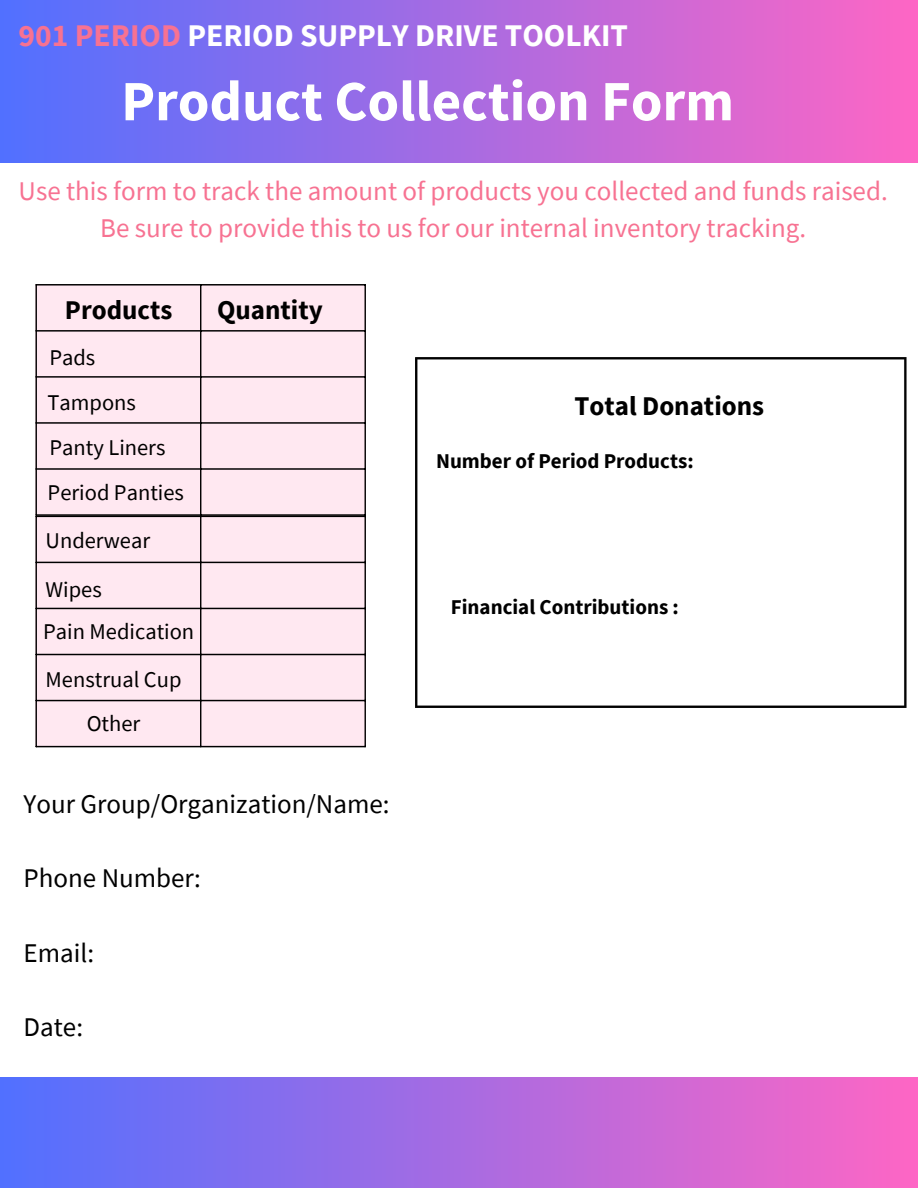
<style>
.page{position:relative;width:918px;height:1188px;background:#fff}
.page>*{position:absolute;margin:0;border:0;box-sizing:border-box;transform-origin:0 0}
.t1{font:700 57px "Source Sans Pro";color:#fff}
.t2{font:700 31.5px "Source Sans Pro";color:#fff}
.t3{font:27px/37.2px "Source Sans Pro";color:#f77292;text-align:center}
.t4{font:27px "Source Sans Pro";color:#000}
.t5{font:700 27px "Source Sans Pro";color:#000}
.t6{font:22.5px "Source Sans Pro";color:#000}
.t7{font:700 21px "Source Sans Pro";color:#000}
.s1{color:#f77292}
</style>
<div class="page">
<div style="left:0;top:0;width:918px;height:162px;background:linear-gradient(to right,#5170ff,#fe66c5)"></div>
<div style="left:0;top:1077px;width:918px;height:111px;background:linear-gradient(to right,#5170ff,#fe66c5)"></div>
<div style="left:35px;top:284px;width:331px;height:463px;background:#ffe8f1"></div>
<hr style="left:36px;top:284px;width:329px;height:2px;background:#000">
<hr style="left:36px;top:330px;width:329px;height:2px;background:#000">
<hr style="left:36px;top:376px;width:329px;height:2px;background:#000">
<hr style="left:36px;top:422px;width:329px;height:2px;background:#000">
<hr style="left:36px;top:468px;width:329px;height:2px;background:#000">
<hr style="left:36px;top:514px;width:329px;height:2px;background:#000">
<hr style="left:365px;top:285px;width:1px;height:230px;background:#000">
<hr style="left:200px;top:285px;width:1px;height:230px;background:#000">
<hr style="left:35px;top:285px;width:2px;height:230px;background:#000">
<hr style="left:36px;top:516px;width:329px;height:1px;background:#000">
<hr style="left:36px;top:562px;width:329px;height:1px;background:#000">
<hr style="left:36px;top:608px;width:329px;height:1px;background:#000">
<hr style="left:36px;top:654px;width:329px;height:1px;background:#000">
<hr style="left:36px;top:700px;width:329px;height:1px;background:#000">
<hr style="left:36px;top:746px;width:329px;height:1px;background:#000">
<hr style="left:365px;top:516px;width:1px;height:231px;background:#000">
<hr style="left:200px;top:516px;width:1px;height:231px;background:#000">
<hr style="left:35px;top:516px;width:2px;height:231px;background:#000">
<img style="left:416px;top:358px;width:490px;height:350px">
<h2 class="t2" style="left:19px;top:15px;width:611px"><span class="s1">901 PERIOD</span> PERIOD SUPPLY DRIVE TOOLKIT</h2>
<h1 class="t1" style="left:121px;top:64px;width:614px">Product Collection Form</h1>
<h4 class="t3" style="left:19px;top:172px;width:871px">Use this form to track the amount of products you collected and funds raised.<br>Be sure to provide this to us for our internal inventory tracking.</h4>
<p class="t5" style="left:65px;top:293px;width:109px">Products</p>
<p class="t5" style="left:217px;top:293px;width:107px">Quantity</p>
<p class="t6" style="left:49px;top:343px;width:47px">Pads</p>
<p class="t6" style="left:48px;top:388px;width:90px">Tampons</p>
<p class="t6" style="left:49px;top:433px;width:118px">Panty Liners</p>
<p class="t6" style="left:48px;top:478px;width:138px">Period Panties</p>
<p class="t6" style="left:46px;top:526px;width:106px">Underwear</p>
<p class="t6" style="left:46px;top:574px;width:58px">Wipes</p>
<p class="t6" style="left:43px;top:617px;width:153px">Pain Medication</p>
<p class="t6" style="left:46px;top:665px;width:137px">Menstrual Cup</p>
<p class="t6" style="left:87px;top:709px;width:55px">Other</p>
<h3 class="t4" style="left:24px;top:787px;width:367px">Your Group/Organization/Name:</h3>
<h5 class="t4" style="left:24px;top:861px;width:179px">Phone Number:</h5>
<h5 class="t4" style="left:24px;top:935px;width:72px">Email:</h5>
<h4 class="t4" style="left:24px;top:1009px;width:61px">Date:</h4>
<h3 class="t5" style="left:575px;top:389px;width:191px">Total Donations</h3>
<h3 class="t7" style="left:436px;top:447px;width:259px">Number of Period Products:</h3>
<p class="t7" style="left:451px;top:594px;width:229px">Financial Contributions :</p>
</div>
